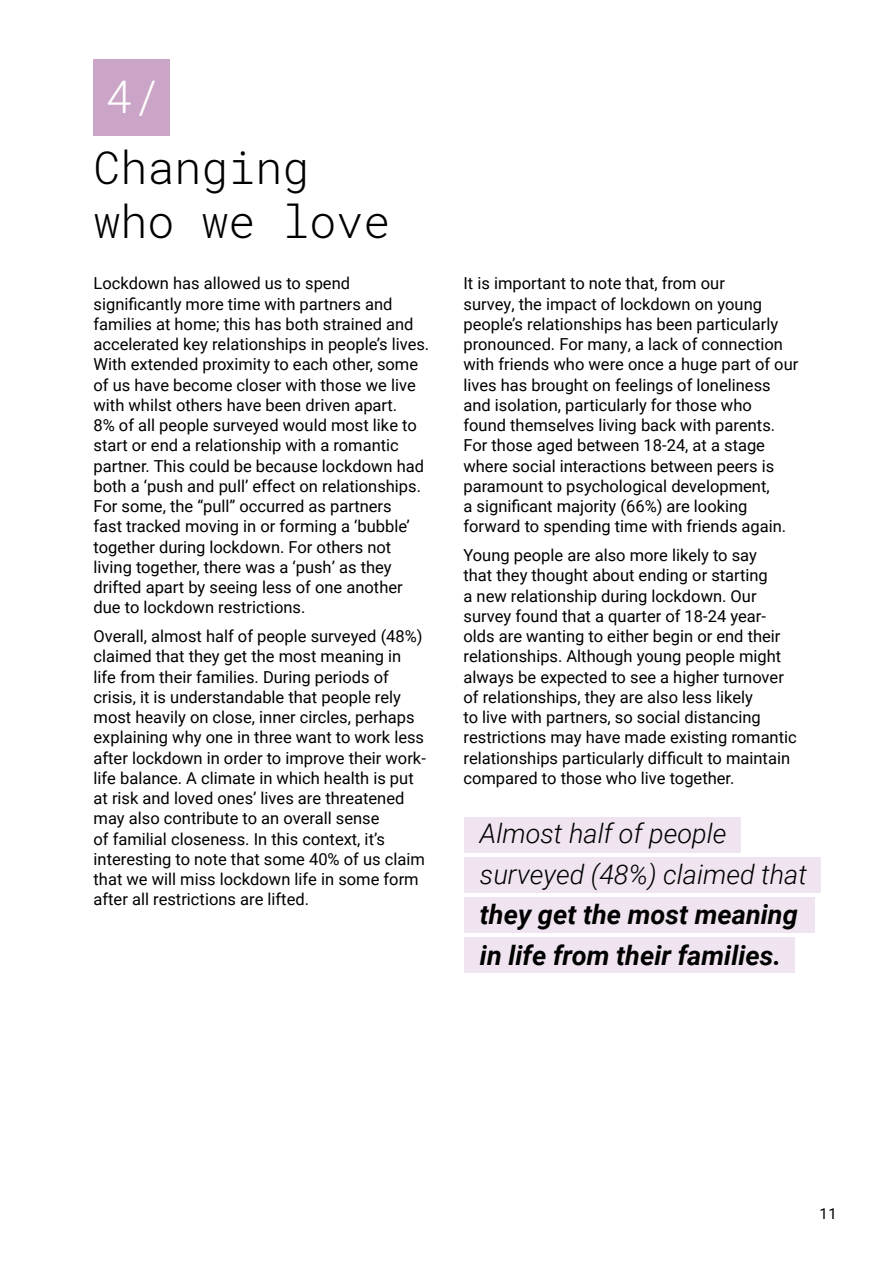
<style>
.page{position:relative;width:893px;height:1263px;background:#fff}
.page>*{position:absolute;margin:0;border:0;box-sizing:border-box;transform-origin:0 0}
.t1{font:300 45px/54px "Roboto Mono";color:#000}
.t2{font:300 45px "Roboto Mono";color:#fff}
.t3{font:italic 700 27px/40.5px "Roboto";color:#000}
.t4{font:italic 300 27px/40.5px "Roboto";color:#000}
.t5{font:16.5px/20.2px "Roboto";color:#000}
.t6{font:15px "Roboto Mono";color:#000}
</style>
<div class="page">
<div style="left:464px;top:817px;width:277px;height:35px;background:#efe4f0"></div>
<div style="left:464px;top:897px;width:351px;height:35px;background:#efe4f0"></div>
<div style="left:464px;top:857px;width:357px;height:35px;background:#efe4f0"></div>
<div style="left:464px;top:937px;width:331px;height:35px;background:#efe4f0"></div>
<div style="left:94px;top:59px;width:76px;height:77px;background:#cba5c7"></div>
<h1 class="t2" style="left:106px;top:66px;width:55px">4/</h1>
<h1 class="t1" style="left:94px;top:139px;width:298px">Changing who we love</h1>
<p class="t5" style="left:94px;top:273px;width:337px">Lockdown has allowed us to spend significantly more time with partners and families at home; this has both strained and accelerated key relationships in people’s lives.<br>With extended proximity to each other, some of us have become closer with those we live with whilst others have been driven apart.<br>8% of all people surveyed would most like to start or end a relationship with a romantic partner. This could be because lockdown had both a ‘push and pull’ effect on relationships.<br>For some, the “pull” occurred as partners<br>fast tracked moving in or forming a ‘bubble’ together during lockdown. For others not living together, there was a ‘push’ as they drifted apart by seeing less of one another due to lockdown restrictions.</p>
<p class="t5" style="left:94px;top:626px;width:334px">Overall, almost half of people surveyed (48%) claimed that they get the most meaning in life from their families. During periods of crisis, it is understandable that people rely most heavily on close, inner circles, perhaps explaining why one in three want to work less after lockdown in order to improve their work&shy;life balance. A climate in which health is put at risk and loved ones’ lives are threatened may also contribute to an overall sense<br>of familial closeness. In this context, it’s interesting to note that some 40% of us claim that we will miss lockdown life in some form after all restrictions are lifted.</p>
<p class="t5" style="left:463px;top:273px;width:336px">It is important to note that, from our<br>survey, the impact of lockdown on young people’s relationships has been particularly pronounced. For many, a lack of connection with friends who were once a huge part of our lives has brought on feelings of loneliness and isolation, particularly for those who found themselves living back with parents.<br>For those aged between 18-24, at a stage where social interactions between peers is paramount to psychological development,<br>a significant majority (66%) are looking forward to spending time with friends again.</p>
<p class="t5" style="left:463px;top:544px;width:335px">Young people are also more likely to say<br>that they thought about ending or starting<br>a new relationship during lockdown. Our survey found that a quarter of 18-24 year&shy;olds are wanting to either begin or end their relationships. Although young people might always be expected to see a higher turnover of relationships, they are also less likely<br>to live with partners, so social distancing restrictions may have made existing romantic relationships particularly difficult to maintain compared to those who live together.</p>
<h2 class="t4" style="left:480px;top:812px;width:328px">Almost half of people surveyed (48%) claimed that</h2>
<h2 class="t3" style="left:480px;top:893px;width:319px">they get the most meaning in life from their families.</h2>
<p class="t6" style="left:819px;top:1203px;width:19px">11</p>
</div>
